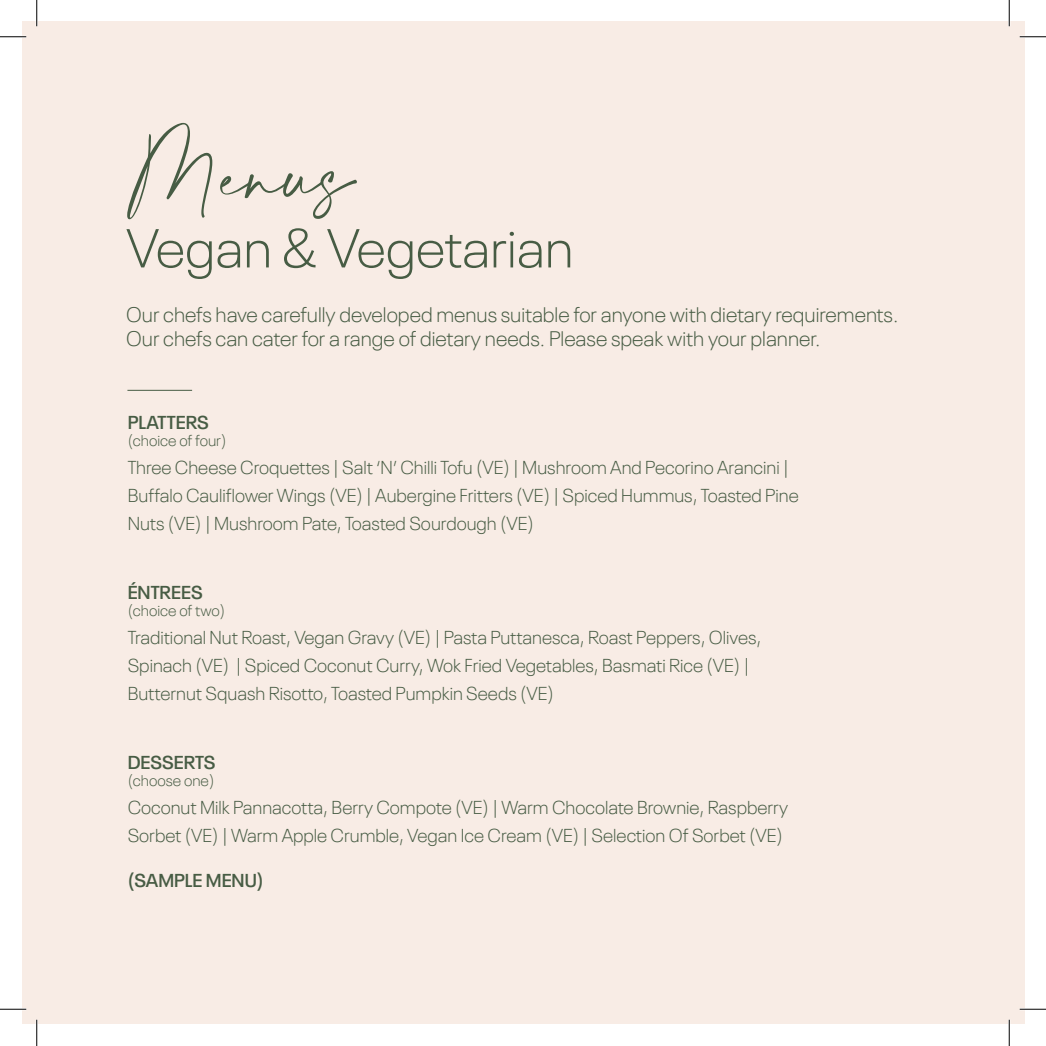
<style>
.page{position:relative;width:1046px;height:1046px;background:#fff}
.page>*{position:absolute;margin:0;border:0;box-sizing:border-box;transform-origin:0 0}
.t1{font:300 54.25px "Neue Plak";color:#475c44}
.t2{font:54.25px "Amalfi Coast";color:#475c44}
.t3{font:300 21px/24.5px "Neue Plak";color:#475c44}
.t4{font:300 18.72px/28px "Neue Plak";color:#475c44}
.t5{font:600 18.72px "Neue Plak";color:#475c44}
.t6{font:300 15.58px "Neue Plak";color:#475c44}
</style>
<div class="page">
<div style="left:22px;top:22px;width:1002px;height:1002px;background:#f8ece5"></div>
<hr style="left:127px;top:390px;width:65px;height:1px;background:#475c44">
<hr style="left:0;top:36px;width:26px;height:2px;background:#fff">
<hr style="left:1020px;top:36px;width:26px;height:2px;background:#fff">
<hr style="left:0;top:1008px;width:26px;height:2px;background:#fff">
<hr style="left:1020px;top:1008px;width:26px;height:2px;background:#fff">
<hr style="left:36px;top:0;width:2px;height:26px;background:#fff">
<hr style="left:36px;top:1020px;width:2px;height:26px;background:#fff">
<hr style="left:1008px;top:0;width:2px;height:26px;background:#fff">
<hr style="left:1008px;top:1020px;width:2px;height:26px;background:#fff">
<svg style="left:0;top:36px;width:26px;height:1px"></svg>
<svg style="left:1020px;top:36px;width:26px;height:1px"></svg>
<svg style="left:0;top:1009px;width:26px;height:1px"></svg>
<svg style="left:1020px;top:1009px;width:26px;height:1px"></svg>
<svg style="left:36px;top:0;width:1px;height:26px"></svg>
<svg style="left:36px;top:1020px;width:1px;height:26px"></svg>
<svg style="left:1009px;top:0;width:1px;height:26px"></svg>
<svg style="left:1009px;top:1020px;width:1px;height:26px"></svg>
<p class="t2" style="left:128px;top:146px;width:229px">Menus</p>
<p class="t1" style="left:126px;top:208px;width:449px">Vegan &amp; Vegetarian</p>
<p class="t3" style="left:126px;top:300px;width:774px">Our chefs have carefully developed menus suitable for anyone with dietary requirements.<br>Our chefs can cater for a range of dietary needs. Please speak with your planner.</p>
<p class="t5" style="left:128px;top:408px;width:82px">PLATTERS</p>
<p class="t6" style="left:128px;top:429px;width:100px">(choice of four)</p>
<p class="t4" style="left:128px;top:452px;width:672px">Three Cheese Croquettes | Salt ‘N’ Chilli Tofu (VE) | Mushroom And Pecorino Arancini |<br>Buffalo Cauliflower Wings (VE) | Aubergine Fritters (VE) | Spiced Hummus, Toasted Pine<br>Nuts (VE) | Mushroom Pate, Toasted Sourdough (VE)</p>
<p class="t5" style="left:128px;top:578px;width:77px">ÉNTREES</p>
<p class="t6" style="left:128px;top:599px;width:99px">(choice of two)</p>
<p class="t4" style="left:128px;top:622px;width:635px">Traditional Nut Roast, Vegan Gravy (VE) | Pasta Puttanesca, Roast Peppers, Olives,<br>Spinach (VE) | Spiced Coconut Curry, Wok Fried Vegetables, Basmati Rice (VE) |<br>Butternut Squash Risotto, Toasted Pumpkin Seeds (VE)</p>
<p class="t5" style="left:128px;top:748px;width:89px">DESSERTS</p>
<p class="t6" style="left:128px;top:769px;width:88px">(choose one)</p>
<p class="t4" style="left:128px;top:792px;width:662px">Coconut Milk Pannacotta, Berry Compote (VE) | Warm Chocolate Brownie, Raspberry<br>Sorbet (VE) | Warm Apple Crumble, Vegan Ice Cream (VE) | Selection Of Sorbet (VE)</p>
<p class="t5" style="left:128px;top:866px;width:137px">(SAMPLE MENU)</p>
</div>
